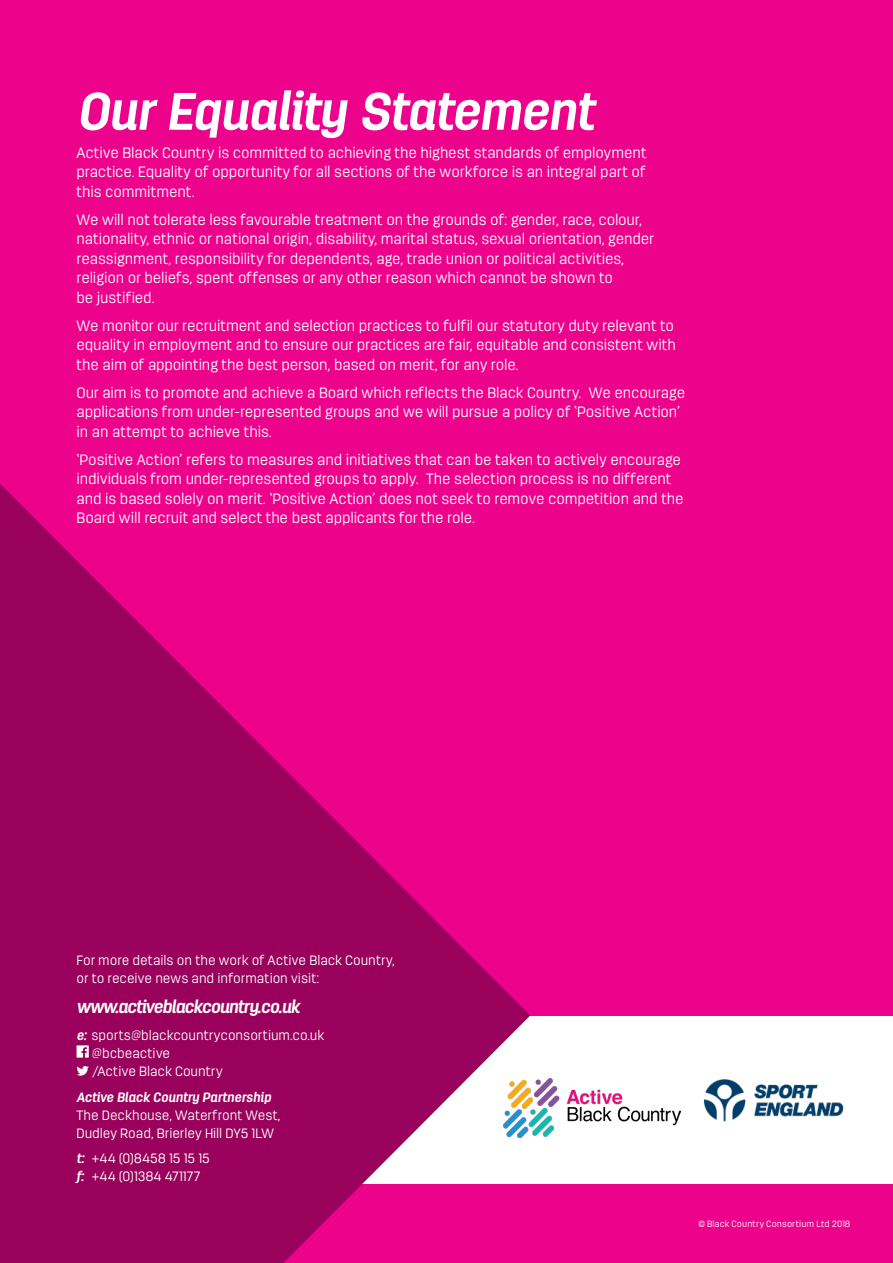
<style>
.page{position:relative;width:893px;height:1263px;background:#ed028b}
.page>*{position:absolute;margin:0;border:0;box-sizing:border-box;transform-origin:0 0}
.t1{font:italic 700 52.5px "Antartida Essential";letter-spacing:-.025em;color:#fff}
.t2{font:italic 700 18px "Antartida Essential";letter-spacing:-.05em;color:#fff}
.t3{font:300 15px/19.5px "Antartida Essential";letter-spacing:-.01em;color:#fff}
.t4{font:300 13.5px/18px "Antartida Essential";letter-spacing:-.005em;color:#fff}
.t5{font:300 9px "Antartida Essential";letter-spacing:.01em;color:#fff}
.s1{font-weight:700;font-style:italic}
</style>
<div class="page">
<div style="left:200px;top:1016px;width:693px;height:168px;background:#fff"></div>
<img style="left:703px;top:1079px;width:141px;height:43px">
<svg style="left:0;top:484px;width:530px;height:779px;fill:#9a015c"></svg>
<svg style="left:77px;top:1045px;width:12px;height:13px"></svg>
<svg style="left:77px;top:1066px;width:12px;height:10px"></svg>
<div style="left:485px;top:1080px;width:100px;height:60px;background:#fff"></div>
<img style="left:504px;top:1078px;width:177px;height:59px">
<p class="t1" style="left:77px;top:82px;width:519px">Our Equality Statement</p>
<p class="t3" style="left:77px;top:142px;width:571px;text-align:justify">Active Black Country is committed to achieving the highest standards of employment practice. Equality of opportunity for all sections of the workforce is an integral part of this commitment.</p>
<p class="t3" style="left:77px;top:209px;width:579px">We will not tolerate less favourable treatment on the grounds of: gender, race, colour, nationality, ethnic or national origin, disability, marital status, sexual orientation, gender reassignment, responsibility for dependents, age, trade union or political activities, religion or beliefs, spent offenses or any other reason which cannot be shown to<br>be justified.</p>
<p class="t3" style="left:77px;top:315px;width:601px">We monitor our recruitment and selection practices to fulfil our statutory duty relevant to equality in employment and to ensure our practices are fair, equitable and consistent with the aim of appointing the best person, based on merit, for any role.</p>
<p class="t3" style="left:77px;top:382px;width:610px">Our aim is to promote and achieve a Board which reflects the Black Country. We encourage applications from under-represented groups and we will pursue a policy of ‘Positive Action’ in an attempt to achieve this.</p>
<p class="t3" style="left:77px;top:449px;width:609px">‘Positive Action’ refers to measures and initiatives that can be taken to actively encourage individuals from under-represented groups to apply. The selection process is no different and is based solely on merit. ‘Positive Action’ does not seek to remove competition and the Board will recruit and select the best applicants for the role.</p>
<p class="t4" style="left:77px;top:951px;width:320px">For more details on the work of Active Black Country, or to receive news and information visit:</p>
<p class="t2" style="left:77px;top:997px;width:225px">www.activeblackcountry.co.uk</p>
<p class="t4" style="left:92px;top:1026px;width:234px;text-indent:-15px"><span class="s1">e:</span> sports@blackcountryconsortium.co.uk @bcbeactive<br>/Active Black Country</p>
<p class="t4" style="left:77px;top:1088px;width:206px"><span class="s1">Active Black Country Partnership<br></span>The Deckhouse, Waterfront West,<br>Dudley Road, Brierley Hill DY5 1LW</p>
<p class="t4" style="left:77px;top:1148px;width:135px"><span class="s1">t:</span> +44 (0)8458 15 15 15 <span class="s1">f:</span> +44 (0)1384 471177</p>
<p class="t5" style="left:698px;top:1219px;width:154px">© Black Country Consortium Ltd 2018</p>
</div>
